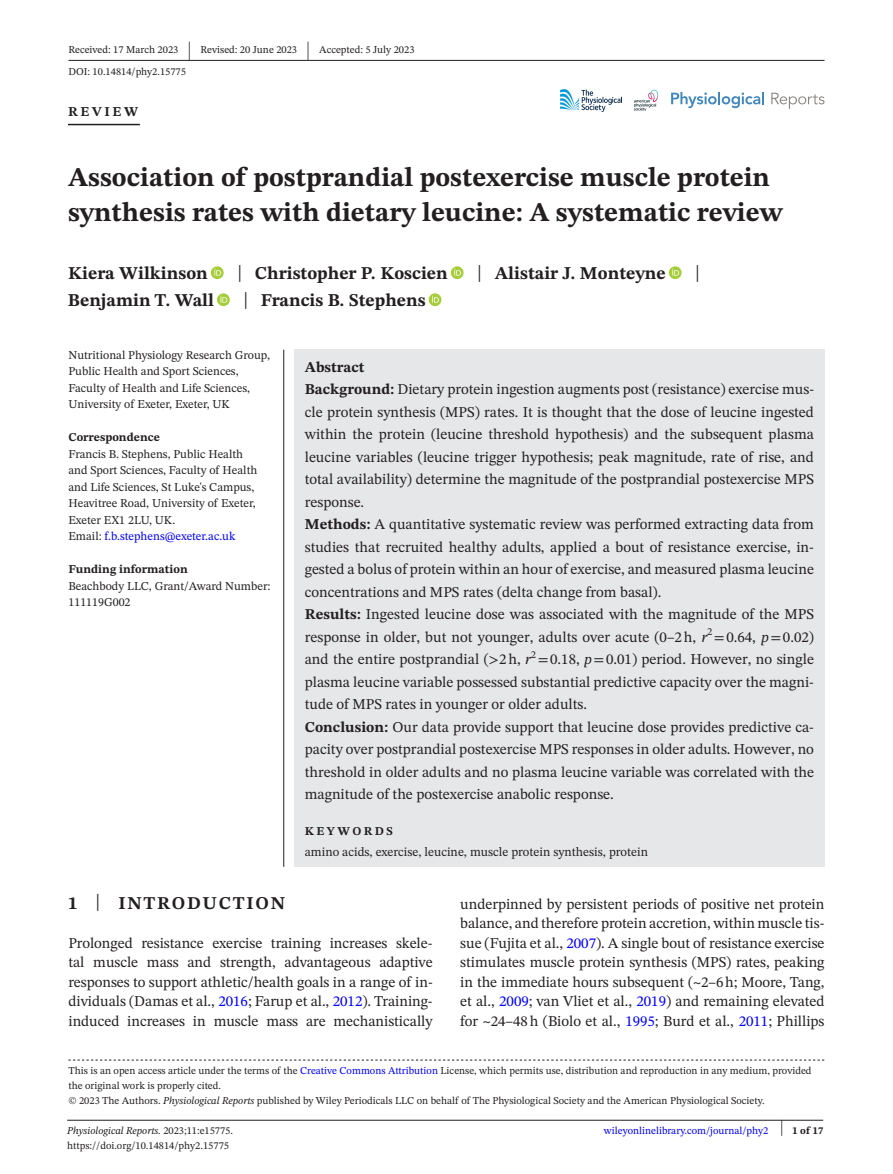
<style>
.page{position:relative;width:893px;height:1174px;background:#fff}
.page>*{position:absolute;margin:0;border:0;box-sizing:border-box;transform-origin:0 0}
.t1{font:700 27px/34.5px "STIX Two Text";color:#231f20}
.t2{font:25.65px "STIX Two Text";color:#231f20;scale:.49 1}
.t3{font:23.4px "STIX Two Text";color:#231f20;scale:.77 1}
.t4{font:700 18px "STIX Two Text";color:#231f20}
.t5{font:700 18px "STIX Two Text";letter-spacing:.1em;color:#231f20}
.t6{font:15px/22.5px "STIX Two Text";color:#231f20;text-align:justify}
.t7{font:700 13.5px "STIX Two Text";letter-spacing:.2em;color:#231f20}
.t8{font:12.75px "STIX Two Text";color:#231f20}
.t9{font:12px/16.5px "STIX Two Text";color:#231f20}
.t10{font:700 12px "STIX Two Text";color:#231f20}
.t11{font:700 12px "STIX Two Text";letter-spacing:.2em;color:#231f20}
.t12{font:10.5px/15px "STIX Two Text";color:#231f20}
.t13{font:italic 10.5px "STIX Two Text";color:#231f20}
.t14{font:10.5px "STIX Two Text";color:#00f}
.t15{font:700 10.5px "STIX Two Text";color:#231f20}
.s1{font-weight:400;font-size:23.4px}
.s2{color:#00f}
.s3{font-weight:700}
.s4{font-style:italic}
.s5{font-family:"STIX"}
.s6{font-weight:400;font-size:23.7px}
.s7{font-style:normal}
.s8{font-weight:400;font-size:22.2px}
</style>
<div class="page">
<hr style="left:67px;top:1119px;width:756px;height:1px;background:#231f20">
<svg style="left:634px;top:90px;width:24px;height:21px"></svg>
<img style="left:560px;top:90px;width:62px;height:21px">
<svg style="left:671px;top:92px;width:93px;height:16px"></svg>
<svg style="left:771px;top:93px;width:53px;height:16px"></svg>
<hr style="left:68px;top:60px;width:756px;height:1px;background:#231f20">
<hr style="left:68px;top:124px;width:72px;height:1px;background:#231f20">
<svg style="left:211px;top:266px;width:13px;height:13px"></svg>
<svg style="left:214px;top:269px;width:7px;height:7px"></svg>
<svg style="left:451px;top:266px;width:13px;height:13px"></svg>
<svg style="left:454px;top:269px;width:7px;height:7px"></svg>
<svg style="left:669px;top:266px;width:13px;height:13px"></svg>
<svg style="left:672px;top:269px;width:7px;height:7px"></svg>
<svg style="left:217px;top:293px;width:13px;height:13px"></svg>
<svg style="left:220px;top:296px;width:7px;height:7px"></svg>
<div style="left:429px;top:293px;width:12px;height:13px;background:#a5cd39;border-radius:50%"></div>
<svg style="left:432px;top:296px;width:7px;height:7px"></svg>
<svg style="left:68px;top:1059px;width:756px;height:1px"></svg>
<div style="left:294px;top:350px;width:530px;height:517px;background:#e6e7e9"></div>
<hr style="left:283px;top:350px;width:1px;height:517px;background:#231f20">
<p class="t12" style="left:68px;top:42px;width:111px">Received: 17 March 2023</p>
<h2 class="t2" style="left:188px;top:32px;width:8px">|</h2>
<p class="t12" style="left:201px;top:42px;width:98px">Revised: 20 June 2023</p>
<h2 class="t2" style="left:307px;top:32px;width:8px">|</h2>
<p class="t12" style="left:319px;top:42px;width:97px">Accepted: 5 July 2023</p>
<p class="t12" style="left:68px;top:64px;width:119px">DOI: 10.14814/phy2.15775</p>
<p class="t7" style="left:68px;top:101px;width:72px">REVIEW</p>
<h1 class="t1" style="left:68px;top:160px;width:716px">Association of postprandial postexercise muscle protein synthesis rates with dietary leucine: A systematic review</h1>
<p class="t4" style="left:68px;top:260px;width:141px">Kiera Wilkinson</p>
<p class="t4" style="left:237px;top:260px;width:212px"><span class="s1">|</span> Christopher P. Koscien</p>
<p class="t4" style="left:477px;top:260px;width:190px"><span class="s1">|</span> Alistair J. Monteyne</p>
<h3 class="t3" style="left:695px;top:257px;width:8px">|</h3>
<p class="t4" style="left:68px;top:287px;width:147px">Benjamin T. Wall</p>
<p class="t4" style="left:243px;top:287px;width:184px"><span class="s1">|</span> Francis B. Stephens</p>
<p class="t9" style="left:68px;top:346px;width:203px">Nutritional Physiology Research Group, Public Health and Sport Sciences, Faculty of Health and Life Sciences, University of Exeter, Exeter, UK</p>
<p class="t10" style="left:68px;top:429px;width:93px">Correspondence</p>
<p class="t9" style="left:68px;top:445px;width:190px">Francis B. Stephens, Public Health and Sport Sciences, Faculty of Health and Life Sciences, St Luke's Campus, Heavitree Road, University of Exeter, Exeter EX1 2LU, UK.<br>Email: <span class="s2">f.b.stephens@exeter.ac.uk</span></p>
<p class="t10" style="left:68px;top:561px;width:121px">Funding information</p>
<p class="t9" style="left:68px;top:577px;width:204px">Beachbody LLC, Grant/Award Number:<br>111119G002</p>
<p class="t6" style="left:305px;top:355px;width:511px;text-align:left"><span class="s3">Abstract<br>Background:</span> Dietary protein ingestion augments post (resistance) exercise mus&shy;cle protein synthesis (MPS) rates. It is thought that the dose of leucine ingested within the protein (leucine threshold hypothesis) and the subsequent plasma leucine variables (leucine trigger hypothesis; peak magnitude, rate of rise, and total availability) determine the magnitude of the postprandial postexercise MPS response.<br><span class="s3">Methods:</span> A quantitative systematic review was performed extracting data from studies that recruited healthy adults, applied a bout of resistance exercise, in&shy;gested a bolus of protein within an hour of exercise, and measured plasma leucine concentrations and MPS rates (delta change from basal).<br><span class="s3">Results:</span> Ingested leucine dose was associated with the magnitude of the MPS response in older, but not younger, adults over acute (0–2h, <span class="s4">r</span><sup>2</sup> <span class="s5">=</span>0.64, <span class="s4">p</span><span class="s5">=</span>0.02) and the entire postprandial (<span class="s5">&gt;</span>2h, <span class="s4">r</span></p>
<p class="t12" style="left:531px;top:646px;width:7px">2</p>
<p class="t6" style="left:305px;top:648px;width:511px;text-align:left;text-indent:233px"><span class="s5">=</span>0.18, <span class="s4">p</span><span class="s5">=</span>0.01) period. However, no single plasma leucine variable possessed substantial predictive capacity over the magni&shy;tude of MPS rates in younger or older adults.<br><span class="s3">Conclusion:</span> Our data provide support that leucine dose provides predictive ca&shy;pacity over postprandial postexercise MPS responses in older adults. However, no threshold in older adults and no plasma leucine variable was correlated with the magnitude of the postexercise anabolic response.</p>
<p class="t11" style="left:305px;top:822px;width:90px">KEYWORDS</p>
<p class="t8" style="left:305px;top:843px;width:345px">amino acids, exercise, leucine, muscle protein synthesis, protein</p>
<p class="t5" style="left:68px;top:890px;width:218px">1 <span class="s6">|</span> INTRODUCTION</p>
<p class="t6" style="left:68px;top:933px;width:366px;line-height:19.5px">Prolonged resistance exercise training increases skele&shy;tal muscle mass and strength, advantageous adaptive responses to support athletic/health goals in a range of in&shy;dividuals (Damas et al., <span class="s2">2016</span>; Farup et al., <span class="s2">2012</span>). Training&shy;induced increases in muscle mass are mechanistically</p>
<p class="t6" style="left:460px;top:894px;width:366px;line-height:19.5px">underpinned by persistent periods of positive net protein balance, and therefore protein accretion, within muscle tis&shy;sue (Fujita et al., <span class="s2">2007</span>). A single bout of resistance exercise stimulates muscle protein synthesis (MPS) rates, peaking in the immediate hours subsequent (<span class="s5">~</span>2–6h; Moore, Tang, et al., <span class="s2">2009</span>; van Vliet et al., <span class="s2">2019</span>) and remaining elevated for <span class="s5">~</span>24–48h (Biolo et al., <span class="s2">1995</span>; Burd et al., <span class="s2">2011</span>; Phillips</p>
<p class="t12" style="left:68px;top:1063px;width:745px">This is an open access article under the terms of the <span class="s2">Creative Commons Attribution</span> License, which permits use, distribution and reproduction in any medium, provided the original work is properly cited.<br>© 2023 The Authors. <span class="s4">Physiological Reports</span> published by Wiley Periodicals LLC on behalf of The Physiological Society and the American Physiological Society.</p>
<p class="t13" style="left:67px;top:1123px;width:167px">Physiological Reports. <span class="s7">2023;11:e15775.</span></p>
<p class="t15" style="left:780px;top:1123px;width:45px"><span class="s8">|</span> 1 of 17</p>
<p class="t12" style="left:67px;top:1138px;width:163px">https://doi.org/10.14814/phy2.15775</p>
<p class="t14" style="left:604px;top:1123px;width:166px">wileyonlinelibrary.com/journal/phy2</p>
</div>
